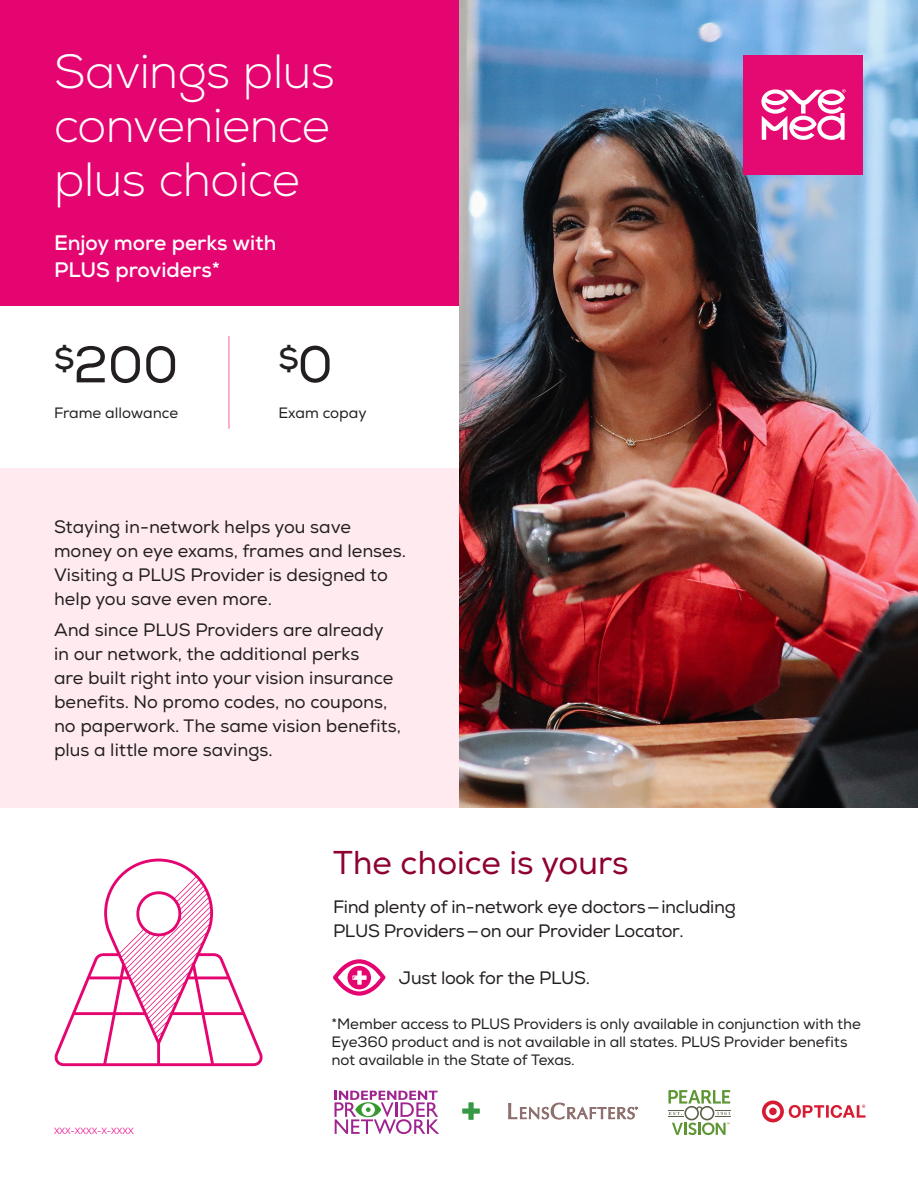
<style>
.page{position:relative;width:918px;height:1188px;background:#fff}
.page>*{position:absolute;margin:0;border:0;box-sizing:border-box;transform-origin:0 0}
.body{font:51px "Nexa";color:#231f20}
.headline{font:300 48px/54px "Nexa";letter-spacing:-.015em;color:#fff;text-align:justify}
.subhead_2{font:33px "Nexa";color:#8e0032}
.body-2{font:700 30px "Nexa";color:#231f20}
.subhead{font:700 21px/27px "Nexa";color:#fff}
.subhead-2{font:18px/24px "Nexa";color:#231f20}
.subhead-3{font:18px/24px "Nexa";letter-spacing:-.02em;color:#231f20}
.body-3{font:15px/18px "Nexa";letter-spacing:-.01em;color:#231f20}
.t1{font:9px "Nexa";color:#ed028c}
.s1{font-weight:400;font-size:51px}
</style>
<div class="page">
<img style="left:459px;top:0;width:459px;height:808px">
<div style="left:0;top:0;width:459px;height:808px;background:#ffeaf0"></div>
<div style="left:0;top:306px;width:459px;height:162px;background:#fff"></div>
<div style="left:0;top:0;width:459px;height:306px;background:#e40571"></div>
<div style="left:743px;top:55px;width:120px;height:120px;background:#e50a71"></div>
<svg style="left:761px;top:89px;width:85px;height:51px"></svg>
<svg style="left:334px;top:1091px;width:105px;height:43px"></svg>
<svg style="left:509px;top:1103px;width:128px;height:16px"></svg>
<svg style="left:463px;top:1103px;width:17px;height:17px"></svg>
<svg style="left:668px;top:1090px;width:62px;height:45px"></svg>
<svg style="left:762px;top:1101px;width:103px;height:21px"></svg>
<svg style="left:55px;top:859px;width:208px;height:207px"></svg>
<hr style="left:228px;top:336px;width:2px;height:93px;background:#ff94b4">
<svg style="left:333px;top:959px;width:53px;height:37px"></svg>
<h1 class="headline" style="left:54px;top:45px;width:282px">Savings plus convenience plus choice</h1>
<h2 class="subhead" style="left:54px;top:229px;width:224px">Enjoy more perks with<br>PLUS providers*</h2>
<p class="body" style="left:54px;top:334px;width:126px"><sup>$</sup>200</p>
<p class="body-3" style="left:54px;top:404px;width:126px">Frame allowance</p>
<p class="body-2" style="left:279px;top:339px;width:56px">$<span class="s1">0</span></p>
<p class="body-3" style="left:279px;top:405px;width:90px">Exam copay</p>
<h2 class="subhead-2" style="left:54px;top:515px;width:354px">Staying in-network helps you save money on eye exams, frames and lenses.<br>Visiting a PLUS Provider is designed to help you save even more.</h2>
<h2 class="subhead-2" style="left:54px;top:618px;width:349px">And since PLUS Providers are already in our network, the additional perks<br>are built right into your vision insurance benefits. No promo codes, no coupons, no paperwork. The same vision benefits, plus a little more savings.</h2>
<h2 class="subhead_2" style="left:333px;top:843px;width:297px">The choice is yours</h2>
<h2 class="subhead-3" style="left:333px;top:895px;width:404px">Find plenty of in-network eye doctors—including<br>PLUS Providers—on our Provider Locator.</h2>
<h2 class="subhead-3" style="left:399px;top:966px;width:192px">Just look for the PLUS.</h2>
<p class="t1" style="left:54px;top:1125px;width:81px">XXX-XXXX-X-XXXX</p>
<p class="body-3" style="left:332px;top:1015px;width:531px">*Member access to PLUS Providers is only available in conjunction with the<br>Eye360 product and is not available in all states. PLUS Provider benefits not available in the State of Texas.</p>
</div>
